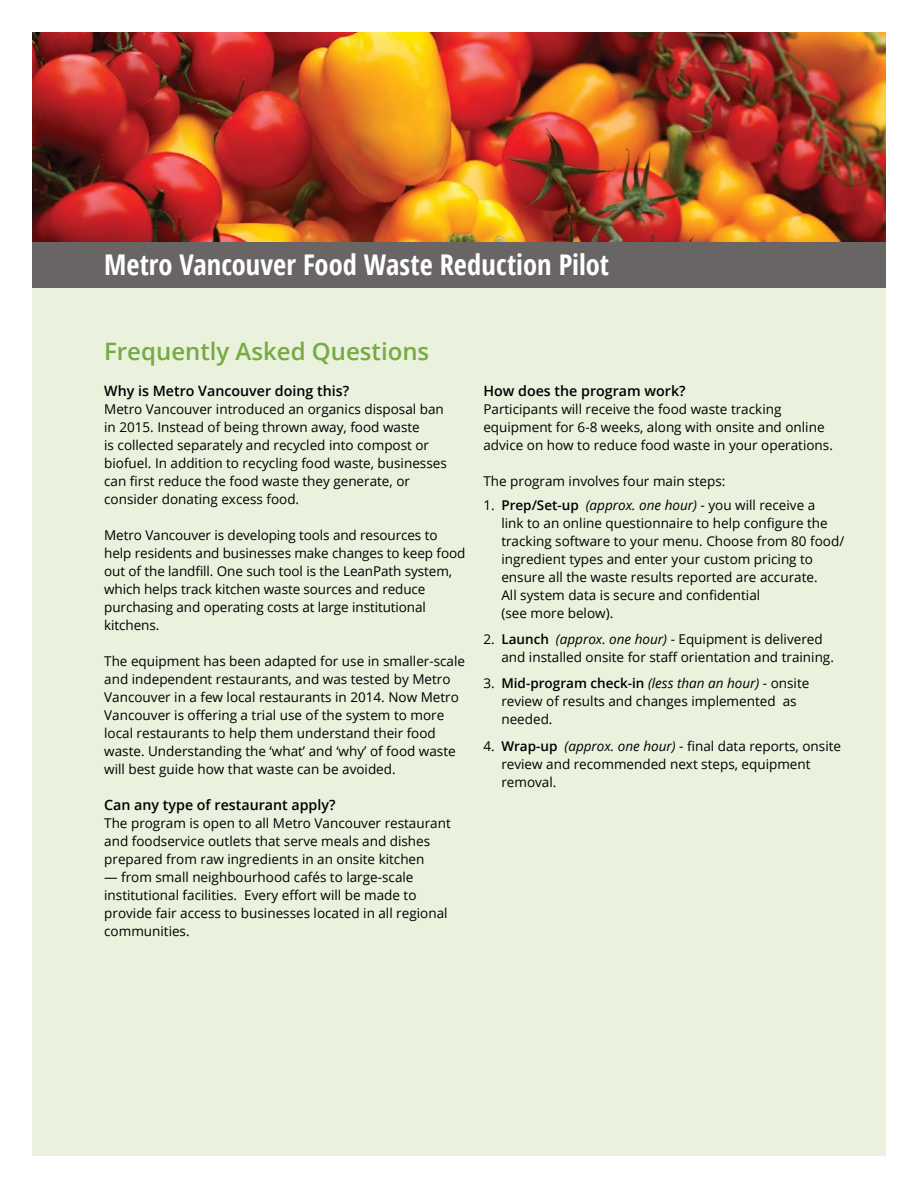
<style>
.page{position:relative;width:918px;height:1188px;background:#fff}
.page>*{position:absolute;margin:0;border:0;box-sizing:border-box;transform-origin:0 0}
.Feature{font:700 condensed 28.5px "Open Sans";color:#fff}
.subheads{font:600 24px "Open Sans";color:#75ab42}
.subheads-2{font:600 14.25px "Open Sans";color:#000}
.bulk_text{font:13.5px/18px "Open Sans";color:#000}
.s1{font-weight:600}
.s2{font-style:italic}
</style>
<div class="page">
<div style="left:32px;top:253px;width:854px;height:903px;background:#eaf1dd"></div>
<img style="left:32px;top:32px;width:854px;height:211px">
<div style="left:32px;top:243px;width:854px;height:45px;background:#696565"></div>
<p class="Feature" style="left:104px;top:245px;width:506px">Metro Vancouver Food Waste Reduction Pilot</p>
<p class="subheads" style="left:104px;top:335px;width:327px">Frequently Asked Questions</p>
<p class="subheads-2" style="left:104px;top:381px;width:246px">Why is Metro Vancouver doing this?</p>
<p class="bulk_text" style="left:104px;top:400px;width:344px">Metro Vancouver introduced an organics disposal ban in 2015. Instead of being thrown away, food waste<br>is collected separately and recycled into compost or biofuel. In addition to recycling food waste, businesses can first reduce the food waste they generate, or consider donating excess food.</p>
<p class="bulk_text" style="left:104px;top:526px;width:363px">Metro Vancouver is developing tools and resources to help residents and businesses make changes to keep food out of the landfill. One such tool is the LeanPath system, which helps track kitchen waste sources and reduce purchasing and operating costs at large institutional kitchens.</p>
<p class="bulk_text" style="left:104px;top:652px;width:362px">The equipment has been adapted for use in smaller-scale and independent restaurants, and was tested by Metro Vancouver in a few local restaurants in 2014. Now Metro Vancouver is offering a trial use of the system to more local restaurants to help them understand their food waste. Understanding the ‘what’ and ‘why’ of food waste will best guide how that waste can be avoided.</p>
<p class="subheads-2" style="left:104px;top:795px;width:233px">Can any type of restaurant apply?</p>
<p class="bulk_text" style="left:104px;top:814px;width:348px">The program is open to all Metro Vancouver restaurant and foodservice outlets that serve meals and dishes prepared from raw ingredients in an onsite kitchen</p>
<p class="bulk_text" style="left:104px;top:868px;width:345px">— from small neighbourhood cafés to large-scale institutional facilities. Every effort will be made to provide fair access to businesses located in all regional communities.</p>
<p class="subheads-2" style="left:483px;top:381px;width:204px">How does the program work?</p>
<p class="bulk_text" style="left:483px;top:400px;width:351px">Participants will receive the food waste tracking equipment for 6-8 weeks, along with onsite and online advice on how to reduce food waste in your operations.</p>
<p class="bulk_text" style="left:483px;top:472px;width:243px">The program involves four main steps:</p>
<p class="bulk_text" style="left:501px;top:496px;width:344px;text-indent:-18px">1. <span class="s1">Prep/Set-up</span> <span class="s2">(approx. one hour)</span> - you will receive a<br>link to an online questionnaire to help configure the tracking software to your menu. Choose from 80 food/ ingredient types and enter your custom pricing to ensure all the waste results reported are accurate.<br>All system data is secure and confidential<br>(see more below).</p>
<p class="bulk_text" style="left:501px;top:630px;width:334px;text-indent:-18px">2. <span class="s1">Launch</span> <span class="s2">(approx. one hour)</span> - Equipment is delivered and installed onsite for staff orientation and training.</p>
<p class="bulk_text" style="left:501px;top:674px;width:310px;text-indent:-18px">3. <span class="s1">Mid-program check-in</span> <span class="s2">(less than an hour)</span> - onsite review of results and changes implemented as needed.</p>
<p class="bulk_text" style="left:501px;top:736px;width:341px;text-indent:-18px">4. <span class="s1">Wrap-up</span> <span class="s2">(approx. one hour)</span> - final data reports, onsite review and recommended next steps, equipment removal.</p>
</div>
